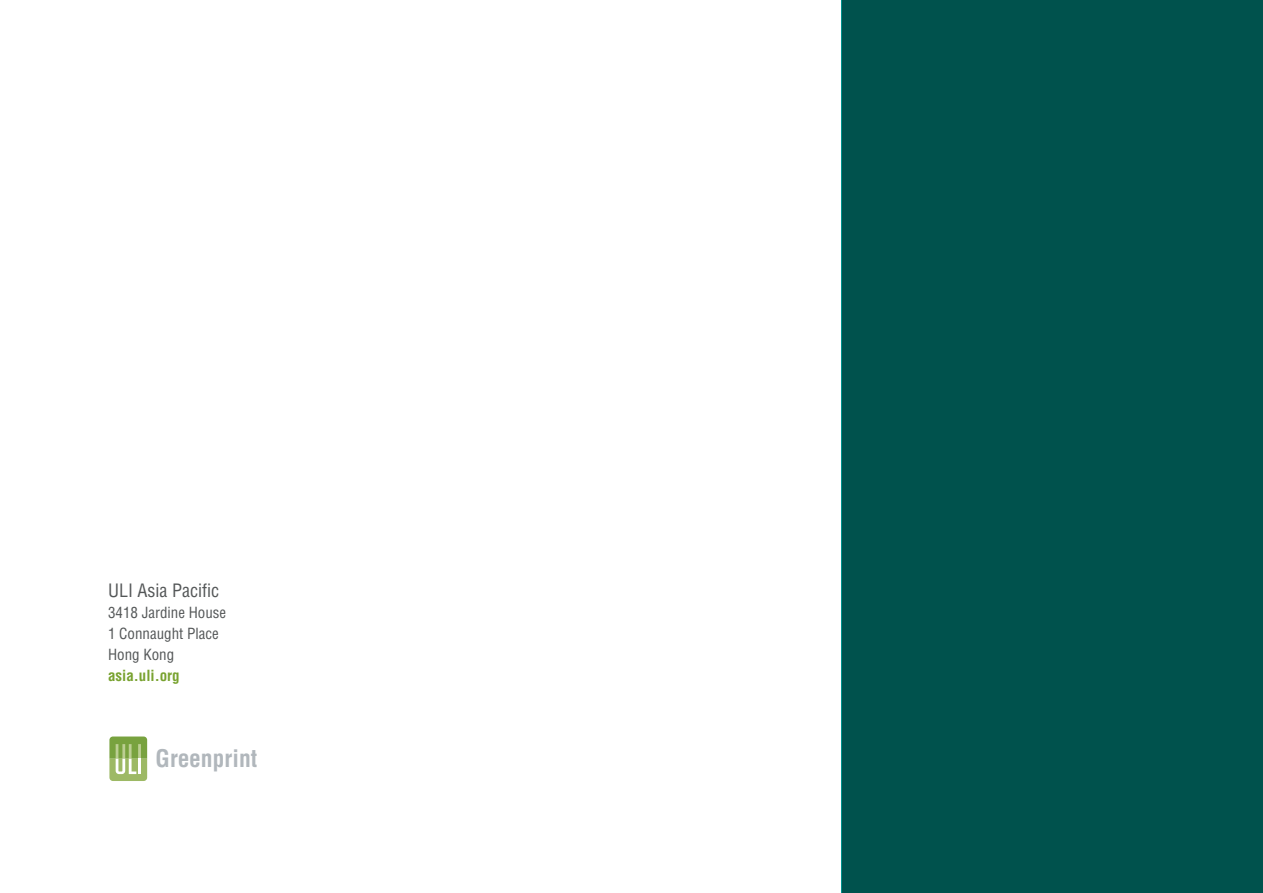
<style>
.page{position:relative;width:1263px;height:893px;background:#fff}
.page>*{position:absolute;margin:0;border:0;box-sizing:border-box;transform-origin:0 0}
.t1{font:700 condensed 23.55px "Helvetica LT Std";color:#b1b7bc}
.t2{font:condensed 18px "Helvetica";color:#545758}
.t3{font:condensed 15px/21px "Helvetica";color:#545758}
.t4{font:700 condensed 15px "Helvetica LT Std";color:#78a22f}
</style>
<div class="page">
<svg style="left:109px;top:736px;width:38px;height:45px;background:#9fbc70"></svg>
<div style="left:842px;top:0;width:421px;height:893px;background:#00524d"></div>
<p class="t2" style="left:108px;top:579px;width:112px">ULI Asia Pacific</p>
<p class="t3" style="left:108px;top:602px;width:120px">3418 Jardine House<br>1 Connaught Place<br>Hong Kong</p>
<p class="t4" style="left:108px;top:666px;width:73px">asia.uli.org</p>
<h1 class="t1" style="left:156px;top:744px;width:103px">Greenprint</h1>
</div>
